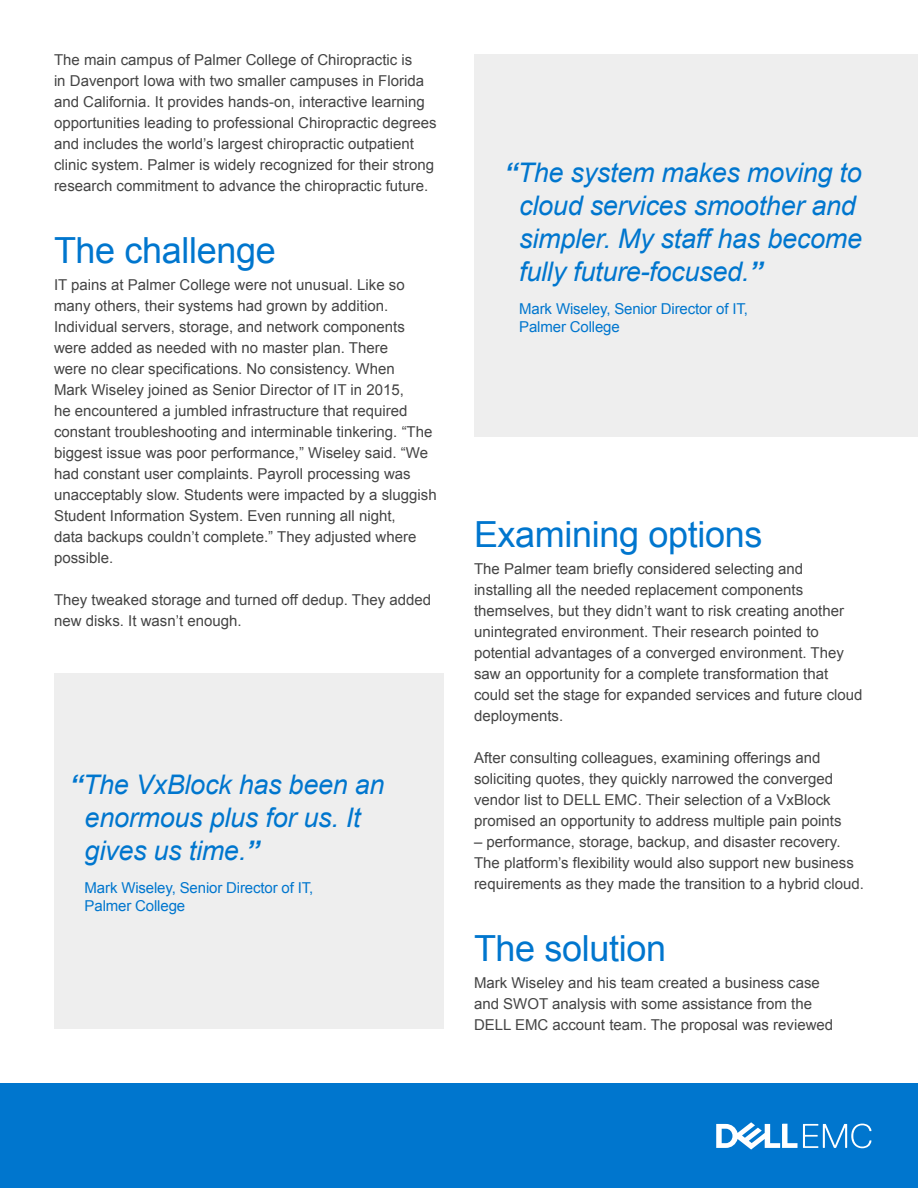
<style>
.page{position:relative;width:918px;height:1188px;background:#fff}
.page>*{position:absolute;margin:0;border:0;box-sizing:border-box;transform-origin:0 0}
.t1{font:36px "Arial";letter-spacing:-.01em;color:#0076ce}
.t2{font:italic 27px/33px "Arial";letter-spacing:-.01em;color:#0076ce}
.t3{font:15px/21px "Arial";color:#444}
.t4{font:15px/18px "Arial";letter-spacing:-.01em;color:#0076ce}
.s1{font-weight:700}
</style>
<div class="page">
<div style="left:0;top:1083px;width:918px;height:105px;background:#0076ce"></div>
<svg style="left:716px;top:1122px;width:155px;height:28px"></svg>
<div style="left:474px;top:54px;width:444px;height:382px;background:#eee"></div>
<div style="left:54px;top:674px;width:390px;height:355px;background:#eee"></div>
<p class="t3" style="left:54px;top:49px;width:384px">The main campus of Palmer College of Chiropractic is<br>in Davenport Iowa with two smaller campuses in Florida and California. It provides hands-on, interactive learning opportunities leading to professional Chiropractic degrees and includes the world’s largest chiropractic outpatient clinic system. Palmer is widely recognized for their strong research commitment to advance the chiropractic future.</p>
<h1 class="t1" style="left:54px;top:227px;width:223px">The challenge</h1>
<p class="t3" style="left:54px;top:274px;width:384px">IT pains at Palmer College were not unusual. Like so many others, their systems had grown by addition.<br>Individual servers, storage, and network components were added as needed with no master plan. There<br>were no clear specifications. No consistency. When<br>Mark Wiseley joined as Senior Director of IT in 2015,<br>he encountered a jumbled infrastructure that required constant troubleshooting and interminable tinkering. “The biggest issue was poor performance,” Wiseley said. “We had constant user complaints. Payroll processing was unacceptably slow. Students were impacted by a sluggish Student Information System. Even running all night,<br>data backups couldn’t complete.” They adjusted where possible.</p>
<p class="t3" style="left:54px;top:589px;width:379px">They tweaked storage and turned off dedup. They added new disks. It wasn’t enough.</p>
<h2 class="t2" style="left:85px;top:768px;width:301px;text-indent:-15px"><span class="s1">“</span>The VxBlock has been an enormous plus for us. It gives us time.<span class="s1">”</span></h2>
<p class="t4" style="left:85px;top:879px;width:230px">Mark Wiseley, Senior Director of IT,<br>Palmer College</p>
<h2 class="t2" style="left:519px;top:157px;width:344px;text-indent:-15px"><span class="s1">“</span>The system makes moving to cloud services smoother and simpler. My staff has become fully future-focused.<span class="s1">”</span></h2>
<p class="t4" style="left:519px;top:300px;width:230px">Mark Wiseley, Senior Director of IT,<br>Palmer College</p>
<h1 class="t1" style="left:474px;top:510px;width:290px">Examining options</h1>
<p class="t3" style="left:474px;top:558px;width:390px">The Palmer team briefly considered selecting and installing all the needed replacement components themselves, but they didn’t want to risk creating another unintegrated environment. Their research pointed to potential advantages of a converged environment. They saw an opportunity for a complete transformation that could set the stage for expanded services and future cloud deployments.</p>
<p class="t3" style="left:474px;top:747px;width:369px">After consulting colleagues, examining offerings and soliciting quotes, they quickly narrowed the converged vendor list to DELL EMC. Their selection of a VxBlock promised an opportunity to address multiple pain points</p>
<p class="t3" style="left:474px;top:831px;width:391px">– performance, storage, backup, and disaster recovery.<br>The platform’s flexibility would also support new business requirements as they made the transition to a hybrid cloud.</p>
<h1 class="t1" style="left:474px;top:924px;width:194px">The solution</h1>
<p class="t3" style="left:474px;top:972px;width:361px">Mark Wiseley and his team created a business case and SWOT analysis with some assistance from the<br>DELL EMC account team. The proposal was reviewed</p>
</div>
